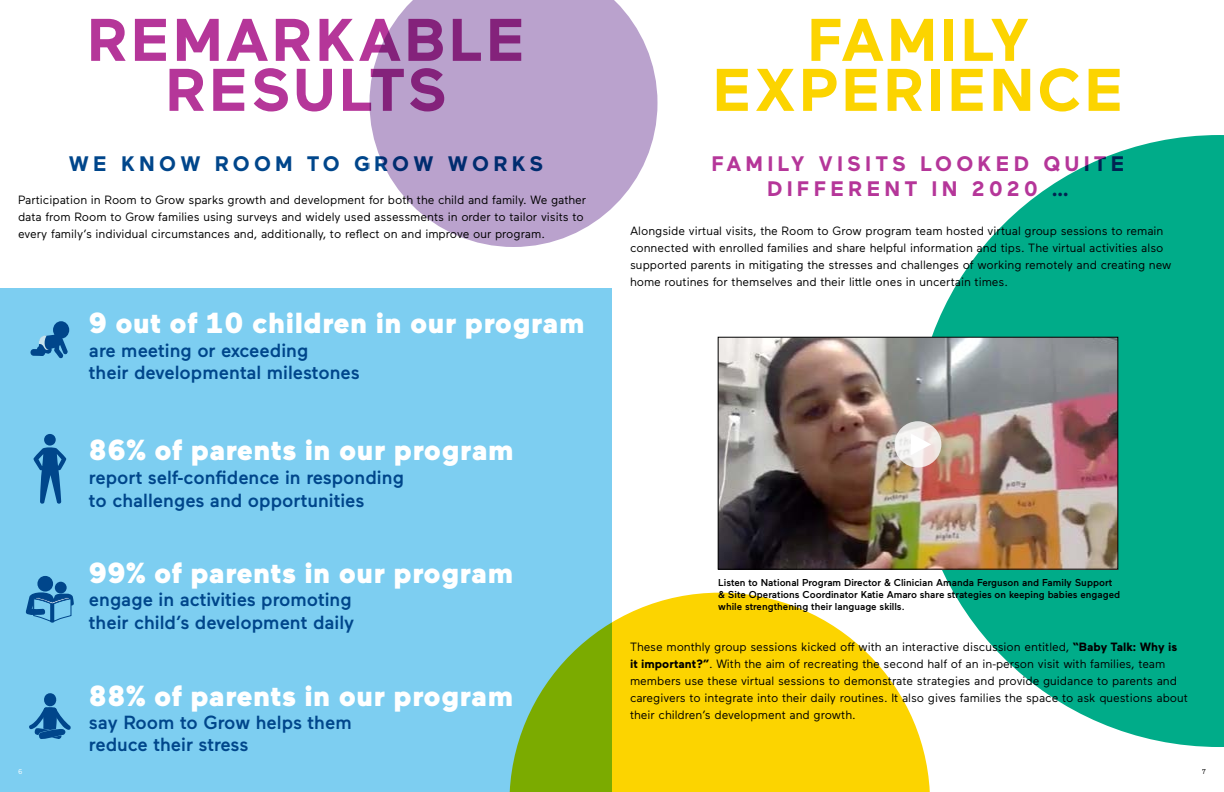
<style>
.page{position:relative;width:1224px;height:792px;background:#fff}
.page>*{position:absolute;margin:0;border:0;box-sizing:border-box;transform-origin:0 0}
.t1{font:700 60px/50px "Maax";letter-spacing:.05em;color:#b53699;text-align:center}
.t2{font:700 60px/50px "Maax";letter-spacing:.05em;color:#fcd400;text-align:center}
.t3{font:900 29px "Maax";letter-spacing:.02em;color:#fff}
.t4{font:700 21px/25.2px "Maax";letter-spacing:.2em;color:#b53699;text-align:center}
.t5{font:700 21px "Maax";letter-spacing:.2em;color:#00468b}
.t6{font:500 19px/22.8px "Maax";color:#00468b}
.t7{font:12px/17px "Maax";color:#000}
.t8{font:500 10px/12px "Maax";color:#000}
.t9{font:7px "Maax";color:#fff}
.t10{font:7px "Maax";color:#000}
.s1{font-weight:700}
</style>
<div class="page">
<div style="left:0;top:288px;width:612px;height:504px;background:#7dcef1"></div>
<svg style="left:914px;top:135px;width:310px;height:612px;fill:#00ac89"></svg>
<svg style="left:370px;top:0;width:288px;height:247px;fill:#baa2cd"></svg>
<svg style="left:509px;top:593px;width:421px;height:199px;fill:#fcd400"></svg>
<div style="left:53px;top:321px;width:16px;height:18px;background:#00468b;border-radius:50%"></div>
<div style="left:30px;top:349px;width:15px;height:7px;background:#00468b;border-radius:3px"></div>
<svg style="left:37px;top:334px;width:31px;height:25px"></svg>
<svg style="left:33px;top:447px;width:33px;height:57px"></svg>
<div style="left:44px;top:434px;width:12px;height:12px;background:#00468b;border-radius:50%"></div>
<div style="left:55px;top:582px;width:12px;height:12px;background:#00468b;border-radius:50%"></div>
<div style="left:37px;top:576px;width:16px;height:16px;background:#00468b;border-radius:50%"></div>
<svg style="left:25px;top:591px;width:49px;height:32px"></svg>
<svg style="left:29px;top:693px;width:42px;height:46px"></svg>
<img style="left:720px;top:339px;width:396px;height:229px">
<div style="left:718px;top:337px;width:400px;height:233px;border:1px solid #000"></div>
<svg style="left:895px;top:421px;width:46px;height:47px"></svg>
<svg style="left:911px;top:433px;width:20px;height:22px"></svg>
<h1 class="t1" style="left:87px;top:12px;width:440px">REMARKABLE<br>RESULTS</h1>
<h1 class="t2" style="left:713px;top:12px;width:412px">FAMILY<br>EXPERIENCE</h1>
<h3 class="t5" style="left:69px;top:150px;width:476px">WE KNOW ROOM TO GROW WORKS</h3>
<p class="t7" style="left:18px;top:191px;width:570px">Participation in Room to Grow sparks growth and development for both the child and family. We gather data from Room to Grow families using surveys and widely used assessments in order to tailor visits to every family’s individual circumstances and, additionally, to reflect on and improve our program.</p>
<h2 class="t3" style="left:89px;top:303px;width:497px">9 out of 10 children in our program</h2>
<h3 class="t6" style="left:89px;top:338px;width:272px">are meeting or exceeding<br>their developmental milestones</h3>
<h2 class="t3" style="left:89px;top:431px;width:426px">86% of parents in our program</h2>
<h3 class="t6" style="left:89px;top:465px;width:316px">report self-confidence in responding to challenges and opportunities</h3>
<h2 class="t3" style="left:89px;top:554px;width:426px">99% of parents in our program</h2>
<h3 class="t6" style="left:89px;top:588px;width:267px">engage in activities promoting their child’s development daily</h3>
<h2 class="t3" style="left:89px;top:676px;width:426px">88% of parents in our program</h2>
<h3 class="t6" style="left:89px;top:710px;width:264px">say Room to Grow helps them reduce their stress</h3>
<h3 class="t4" style="left:711px;top:150px;width:415px">FAMILY VISITS LOOKED QUITE<br>DIFFERENT IN 2020 …</h3>
<p class="t7" style="left:630px;top:222px;width:543px">Alongside virtual visits, the Room to Grow program team hosted virtual group sessions to remain connected with enrolled families and share helpful information and tips. The virtual activities also supported parents in mitigating the stresses and challenges of working remotely and creating new home routines for themselves and their little ones in uncertain times.</p>
<p class="t8" style="left:718px;top:576px;width:404px">Listen to National Program Director &amp; Clinician Amanda Ferguson and Family Support &amp; Site Operations Coordinator Katie Amaro share strategies on keeping babies engaged while strengthening their language skills.</p>
<p class="t7" style="left:630px;top:638px;width:560px">These monthly group sessions kicked off with an interactive discussion entitled, <span class="s1">“Baby Talk: Why is it important?”</span>. With the aim of recreating the second half of an in-person visit with families, team members use these virtual sessions to demonstrate strategies and provide guidance to parents and caregivers to integrate into their daily routines. It also gives families the space to ask questions about their children’s development and growth.</p>
<p class="t9" style="left:18px;top:767px;width:6px">6</p>
<p class="t10" style="left:1202px;top:767px;width:5px">7</p>
</div>
